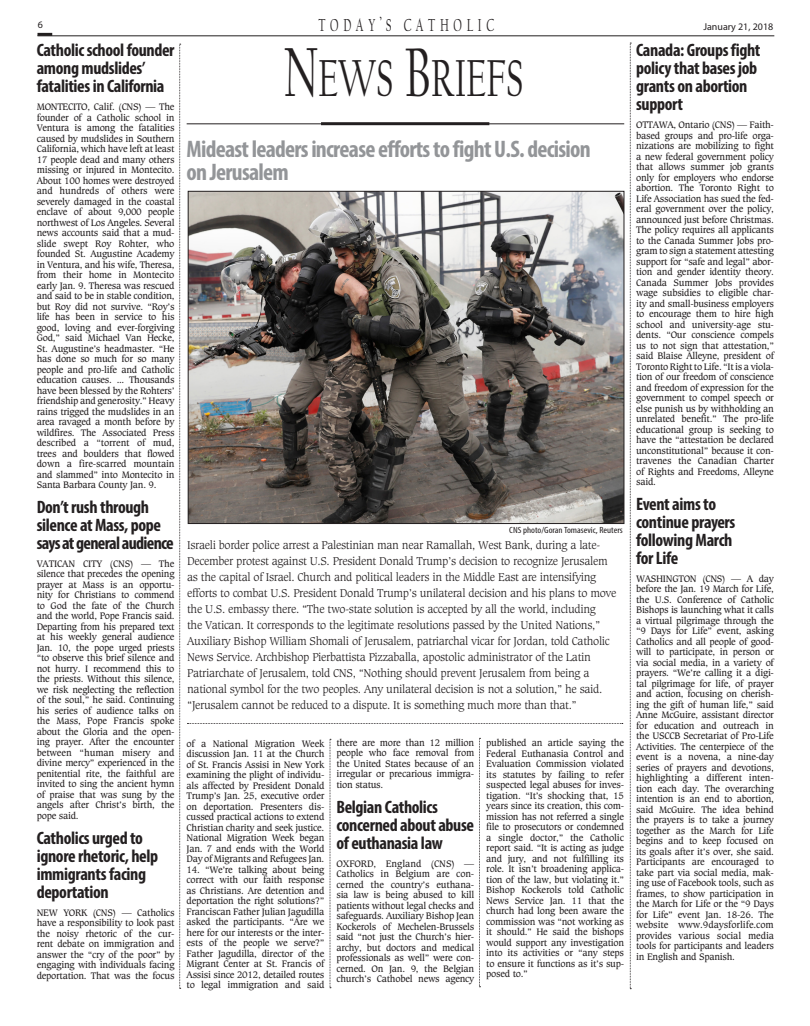
<style>
.page{position:relative;width:810px;height:1026px;background:#fff}
.page>*{position:absolute;margin:0;border:0;box-sizing:border-box;transform-origin:0 0}
.t1{font:54px "FB Californian";color:#231f20;scale:.65 1}
.NEWstandalone{font:700 condensed 24px/23px "Myriad Pro";letter-spacing:-.03em;color:#939598}
.NEWbriefhead{font:700 condensed 18px/18px "Myriad Pro";letter-spacing:-.02em;color:#231f20}
.t2{font:18px "FB Californian";letter-spacing:.4em;color:#231f20;scale:.65 1}
.NEWcutlinebig{font:300 12px/16px "Caxton BT";letter-spacing:-.03em;color:#231f20}
.NEWnewsbriefbody{font:10px/10.5px "Caxton BT";letter-spacing:-.03em;color:#231f20;text-align:justify}
.t3{font:10px "Myriad";color:#231f20}
.t4{font:10px "Myriad Pro";color:#231f20}
.NEWphotocredit{font:condensed 9px "Myriad Pro";color:#231f20;scale:1.12 1}
.s1{font-size:72px}
</style>
<div class="page">
<hr style="left:37px;top:36px;width:737px;height:1px;background:#231f20">
<hr style="left:37px;top:33px;width:15px;height:3px;background:#231f20">
<svg style="left:630px;top:43px;width:1px;height:946px"></svg>
<svg style="left:180px;top:44px;width:1px;height:945px"></svg>
<hr style="left:321px;top:122px;width:168px;height:3px;background:#231f20">
<hr style="left:187px;top:124px;width:437px;height:1px;background:#231f20">
<img style="left:190px;top:193px;width:432px;height:329px">
<div style="left:188px;top:191px;width:436px;height:333px;border:1px solid #231f20"></div>
<svg style="left:187px;top:723px;width:436px;height:1px"></svg>
<svg style="left:479px;top:738px;width:2px;height:250px"></svg>
<svg style="left:330px;top:739px;width:1px;height:249px"></svg>
<p class="t4" style="left:38px;top:18px;width:7px">6</p>
<h3 class="t2" style="left:318px;top:16px;width:272px">TODAY’S CATHOLIC</h3>
<p class="t3" style="left:703px;top:22px;width:71px">January 21, 2018</p>
<p class="NEWbriefhead" style="left:37px;top:41px;width:139px">Catholic school founder among mudslides’ fatalities in California</p>
<p class="NEWnewsbriefbody" style="left:37px;top:101px;width:139px">MONTECITO, Calif. (CNS) — The founder of a Catholic school in Ventura is among the fatalities caused by mudslides in Southern California, which have left at least 17 people dead and many others missing or injured in Montecito.<br>About 100 homes were destroyed and hundreds of others were severely damaged in the coastal enclave of about 9,000 people northwest of Los Angeles. Several news accounts said that a mud&shy;slide swept Roy Rohter, who founded St. Augustine Academy in Ventura, and his wife, Theresa, from their home in Montecito early Jan. 9. Theresa was rescued and said to be in stable condition, but Roy did not survive. “Roy’s life has been in service to his good, loving and ever-forgiving God,” said Michael Van Hecke, St. Augustine’s headmaster. “He has done so much for so many people and pro-life and Catholic education causes. ... Thousands have been blessed by the Rohters’ friendship and generosity.” Heavy rains trigged the mudslides in an area ravaged a month before by wildfires. The Associated Press described a “torrent of mud, trees and boulders that flowed down a fire-scarred mountain and slammed” into Montecito in Santa Barbara County Jan. 9.</p>
<p class="NEWbriefhead" style="left:37px;top:498px;width:139px">Don’t rush through silence at Mass, pope says at general audience</p>
<p class="NEWnewsbriefbody" style="left:37px;top:558px;width:139px">VATICAN CITY (CNS) — The silence that precedes the opening prayer at Mass is an opportu&shy;nity for Christians to commend to God the fate of the Church and the world, Pope Francis said.<br>Departing from his prepared text at his weekly general audience Jan. 10, the pope urged priests “to observe this brief silence and not hurry. I recommend this to the priests. Without this silence, we risk neglecting the reflection of the soul,” he said. Continuing his series of audience talks on the Mass, Pope Francis spoke about the Gloria and the open&shy;ing prayer. After the encounter between “human misery and divine mercy” experienced in the penitential rite, the faithful are invited to sing the ancient hymn of praise that was sung by the angels after Christ’s birth, the pope said.</p>
<p class="NEWbriefhead" style="left:37px;top:829px;width:123px">Catholics urged to ignore rhetoric, help immigrants facing deportation</p>
<p class="NEWnewsbriefbody" style="left:37px;top:907px;width:139px">NEW YORK (CNS) — Catholics have a responsibility to look past the noisy rhetoric of the cur&shy;rent debate on immigration and answer the “cry of the poor” by engaging with individuals facing deportation. That was the focus</p>
<p class="NEWbriefhead" style="left:636px;top:41px;width:126px">Canada: Groups fight policy that bases job grants on abortion support</p>
<p class="NEWnewsbriefbody" style="left:636px;top:119px;width:139px">OTTAWA, Ontario (CNS) — Faith&shy;based groups and pro-life orga&shy;nizations are mobilizing to fight a new federal government policy that allows summer job grants only for employers who endorse abortion. The Toronto Right to Life Association has sued the fed&shy;eral government over the policy, announced just before Christmas.<br>The policy requires all applicants to the Canada Summer Jobs pro&shy;gram to sign a statement attesting support for “safe and legal” abor&shy;tion and gender identity theory.<br>Canada Summer Jobs provides wage subsidies to eligible char&shy;ity and small-business employers to encourage them to hire high school and university-age stu&shy;dents. “Our conscience compels us to not sign that attestation,” said Blaise Alleyne, president of Toronto Right to Life. “It is a viola&shy;tion of our freedom of conscience and freedom of expression for the government to compel speech or else punish us by withholding an unrelated benefit.” The pro-life educational group is seeking to have the “attestation be declared unconstitutional” because it con&shy;travenes the Canadian Charter of Rights and Freedoms, Alleyne said.</p>
<p class="NEWbriefhead" style="left:636px;top:495px;width:101px">Event aims to continue prayers following March for Life</p>
<p class="NEWnewsbriefbody" style="left:636px;top:573px;width:139px">WASHINGTON (CNS) — A day before the Jan. 19 March for Life, the U.S. Conference of Catholic Bishops is launching what it calls a virtual pilgrimage through the “9 Days for Life” event, asking Catholics and all people of good&shy;will to participate, in person or via social media, in a variety of prayers. “We’re calling it a digi&shy;tal pilgrimage for life, of prayer and action, focusing on cherish&shy;ing the gift of human life,” said Anne McGuire, assistant director for education and outreach in the USCCB Secretariat of Pro-Life Activities. The centerpiece of the event is a novena, a nine-day series of prayers and devotions, highlighting a different inten&shy;tion each day. The overarching intention is an end to abortion, said McGuire. The idea behind the prayers is to take a journey together as the March for Life begins and to keep focused on its goals after it’s over, she said.<br>Participants are encouraged to take part via social media, mak&shy;ing use of Facebook tools, such as frames, to show participation in the March for Life or the “9 Days for Life” event Jan. 18-26. The website www.9daysforlife.com provides various social media tools for participants and leaders in English and Spanish.</p>
<p class="t1" style="left:283px;top:51px;width:371px"><span class="s1">N</span>EWS <span class="s1">B</span>RIEFS</p>
<p class="NEWstandalone" style="left:186px;top:137px;width:406px">Mideast leaders increase efforts to fight U.S. decision on Jerusalem</p>
<p class="NEWphotocredit" style="left:509px;top:524px;width:103px">CNS photo/Goran Tomasevic, Reuters</p>
<p class="NEWcutlinebig" style="left:187px;top:536px;width:431px">Israeli border police arrest a Palestinian man near Ramallah, West Bank, during a late-December protest against U.S. President Donald Trump’s decision to recognize Jerusalem as the capital of Israel. Church and political leaders in the Middle East are intensifying efforts to combat U.S. President Donald Trump’s unilateral decision and his plans to move the U.S. embassy there. “The two-state solution is accepted by all the world, including<br>the Vatican. It corresponds to the legitimate resolutions passed by the United Nations,” Auxiliary Bishop William Shomali of Jerusalem, patriarchal vicar for Jordan, told Catholic News Service. Archbishop Pierbattista Pizzaballa, apostolic administrator of the Latin Patriarchate of Jerusalem, told CNS, “Nothing should prevent Jerusalem from being a national symbol for the two peoples. Any unilateral decision is not a solution,” he said. “Jerusalem cannot be reduced to a dispute. It is something much more than that.”</p>
<p class="NEWnewsbriefbody" style="left:336px;top:737px;width:139px">there are more than 12 million people who face removal from the United States because of an irregular or precarious immigra&shy;tion status.</p>
<p class="NEWbriefhead" style="left:336px;top:798px;width:139px">Belgian Catholics concerned about abuse of euthanasia law</p>
<p class="NEWnewsbriefbody" style="left:336px;top:858px;width:139px">OXFORD, England (CNS) — Catholics in Belgium are con&shy;cerned the country’s euthana&shy;sia law is being abused to kill patients without legal checks and safeguards. Auxiliary Bishop Jean Kockerols of Mechelen-Brussels said “not just the Church’s hier&shy;archy, but doctors and medical professionals as well” were con&shy;cerned. On Jan. 9, the Belgian church’s Cathobel news agency</p>
<p class="NEWnewsbriefbody" style="left:486px;top:738px;width:139px">published an article saying the Federal Euthanasia Control and Evaluation Commission violated its statutes by failing to refer suspected legal abuses for inves&shy;tigation. “It’s shocking that, 15 years since its creation, this com&shy;mission has not referred a single file to prosecutors or condemned a single doctor,” the Catholic report said. “It is acting as judge and jury, and not fulfilling its role. It isn’t broadening applica&shy;tion of the law, but violating it.” Bishop Kockerols told Catholic News Service Jan. 11 that the church had long been aware the commission was “not working as it should.” He said the bishops would support any investigation into its activities or “any steps to ensure it functions as it’s sup&shy;posed to.”</p>
<p class="NEWnewsbriefbody" style="left:187px;top:738px;width:139px">of a National Migration Week discussion Jan. 11 at the Church of St. Francis Assisi in New York examining the plight of individu&shy;als affected by President Donald Trump’s Jan. 25, executive order on deportation. Presenters dis&shy;cussed practical actions to extend Christian charity and seek justice.<br>National Migration Week began Jan. 7 and ends with the World Day of Migrants and Refugees Jan.</p>
<p class="NEWnewsbriefbody" style="left:187px;top:864px;width:139px">14. “We’re talking about being correct with our faith response as Christians. Are detention and deportation the right solutions?” Franciscan Father Julian Jagudilla asked the participants. “Are we here for our interests or the inter&shy;ests of the people we serve?” Father Jagudilla, director of the Migrant Center at St. Francis of Assisi since 2012, detailed routes to legal immigration and said</p>
</div>
